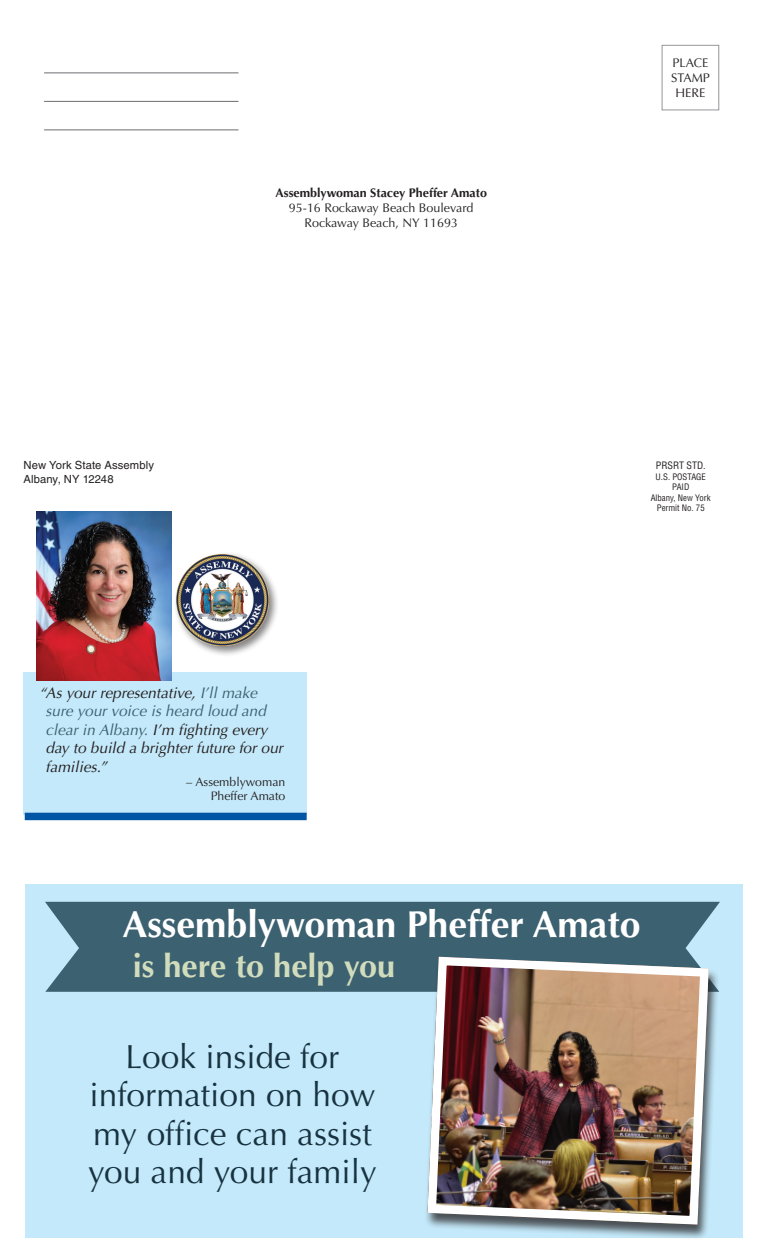
<style>
.page{position:relative;width:765px;height:1260px;background:#fff}
.page>*{position:absolute;margin:0;border:0;box-sizing:border-box;transform-origin:0 0}
.Body{font:700 37.5px "Optima";color:#fff}
.Body-2{font:33.5px/38.5px "Optima";color:#183340;text-align:center}
.Body-3{font:700 32.5px "Optima";color:#d1dcbc}
.Body-4{font:italic 15.38px/18.4px "Optima";color:#231f20}
.Paragraph_Style_3{font:12.5px "Optima";color:#231f20}
.t1{font:700 12.5px "Optima";color:#231f20}
.Body-5{font:12.5px "Optima";color:#231f20}
.Body-6{font:12.25px "Optima";color:#231f20}
.SM_Return-Address{font:11.25px "Helvetica";letter-spacing:.005em;color:#231f20}
.t2{font:condensed 10px "Helvetica";color:#231f20}
.t3{font:condensed 8.75px "Helvetica";color:#231f20}
.s1{color:#3c6170}
</style>
<div class="page">
<div style="left:25px;top:884px;width:717px;height:354px;background:#c4e9fa"></div>
<div style="left:24px;top:672px;width:283px;height:143px;background:#c4e9fa"></div>
<div style="left:662px;top:45px;width:57px;height:65px;border:1px solid #939598"></div>
<hr style="left:44px;top:73px;width:195px;height:1px;background:#6c6d70">
<hr style="left:44px;top:101px;width:195px;height:1px;background:#6c6d70">
<hr style="left:44px;top:130px;width:195px;height:1px;background:#6c6d70">
<div style="left:45px;top:902px;width:675px;height:90px;background:#3c6170"></div>
<div style="left:174px;top:551px;width:105px;height:106px;background:#231f20;opacity:.55"></div>
<img style="left:176px;top:554px;width:92px;height:92px">
<div style="left:424px;top:957px;width:296px;height:283px;background:#231f20;opacity:.75"></div>
<img style="left:428px;top:957px;width:281px;height:268px">
<div style="left:428px;top:957px;width:280px;height:267px;border:8px solid #fff;border-radius:11px"></div>
<img style="left:36px;top:512px;width:135px;height:169px">
<div style="left:25px;top:813px;width:282px;height:7px;background:#0155a5"></div>
<p class="t1" style="left:276px;top:186px;width:213px">Assemblywoman Stacey Pheffer Amato</p>
<p class="Paragraph_Style_3" style="left:289px;top:201px;width:186px">95-16 Rockaway Beach Boulevard</p>
<p class="Paragraph_Style_3" style="left:304px;top:216px;width:155px">Rockaway Beach, NY 11693</p>
<p class="Body-5" style="left:673px;top:56px;width:37px">PLACE</p>
<p class="Body-5" style="left:671px;top:71px;width:40px">STAMP</p>
<p class="Body-5" style="left:676px;top:86px;width:31px">HERE</p>
<p class="SM_Return-Address" style="left:24px;top:459px;width:132px">New York State Assembly</p>
<p class="SM_Return-Address" style="left:24px;top:472px;width:91px">Albany, NY 12248</p>
<p class="t2" style="left:656px;top:459px;width:51px">PRSRT STD.</p>
<p class="t3" style="left:656px;top:471px;width:52px">U.S. POSTAGE</p>
<p class="t3" style="left:672px;top:482px;width:19px">PAID</p>
<p class="t3" style="left:651px;top:492px;width:62px">Albany, New York</p>
<p class="t3" style="left:657px;top:503px;width:49px">Permit No. 75</p>
<p class="Body-4" style="left:46px;top:684px;width:239px;text-indent:-6px">“As your representative, <span class="s1">I’ll make sure your voice is heard loud and clear in Albany.</span> I’m fighting every day to build a brighter future for our families.”</p>
<p class="Body-6" style="left:186px;top:775px;width:100px">– Assemblywoman</p>
<p class="Body-6" style="left:211px;top:789px;width:76px">Pheffer Amato</p>
<p class="Body" style="left:122px;top:903px;width:520px">Assemblywoman Pheffer Amato</p>
<p class="Body-3" style="left:133px;top:947px;width:264px">is here to help you</p>
<p class="Body-2" style="left:88px;top:1038px;width:290px">Look inside for information on how my office can assist you and your family</p>
</div>
